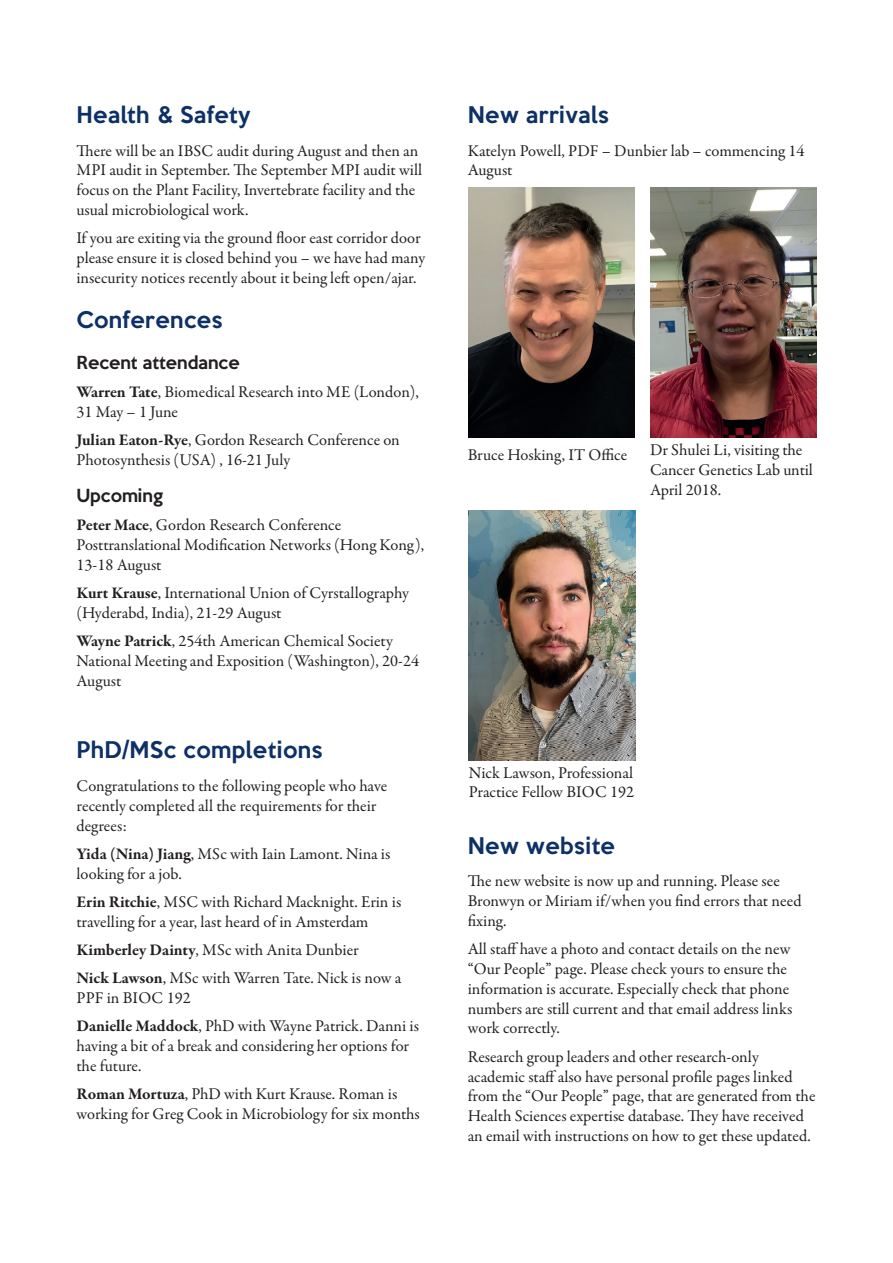
<style>
.page{position:relative;width:893px;height:1263px;background:#fff}
.page>*{position:absolute;margin:0;border:0;box-sizing:border-box;transform-origin:0 0}
.t1{font:500 21px "Keep Calm";letter-spacing:.02em;color:#0d3166}
.t2{font:16.5px/19.8px "Garamond Premr Pro";color:#231f20}
.t3{font:500 16.5px "Keep Calm";color:#231f20}
.s1{font-weight:700}
</style>
<div class="page">
<img style="left:468px;top:187px;width:167px;height:250px">
<img style="left:650px;top:187px;width:167px;height:250px">
<img style="left:469px;top:510px;width:166px;height:250px">
<p class="t1" style="left:77px;top:97px;width:176px">Health &amp; Safety</p>
<p class="t2" style="left:77px;top:141px;width:347px">There will be an IBSC audit during August and then an MPI audit in September. The September MPI audit will focus on the Plant Facility, Invertebrate facility and the usual microbiological work.</p>
<p class="t2" style="left:77px;top:229px;width:350px">If you are exiting via the ground floor east corridor door please ensure it is closed behind you – we have had many insecurity notices recently about it being left open/ajar.</p>
<p class="t1" style="left:77px;top:301px;width:147px">Conferences</p>
<p class="t3" style="left:77px;top:348px;width:165px">Recent attendance</p>
<p class="t2" style="left:77px;top:382px;width:344px"><span class="s1">Warren Tate</span>, Biomedical Research into ME (London),<br>31 May – 1 June</p>
<p class="t2" style="left:77px;top:430px;width:325px"><span class="s1">Julian Eaton-Rye</span>, Gordon Research Conference on<br>Photosynthesis (USA) , 16-21 July</p>
<p class="t3" style="left:77px;top:481px;width:88px">Upcoming</p>
<p class="t2" style="left:77px;top:515px;width:349px"><span class="s1">Peter Mace</span>, Gordon Research Conference<br>Posttranslational Modification Networks (Hong Kong),<br>13-18 August</p>
<p class="t2" style="left:77px;top:583px;width:334px"><span class="s1">Kurt Krause</span>, International Union of Cyrstallography (Hyderabd, India), 21-29 August</p>
<p class="t2" style="left:77px;top:631px;width:344px"><span class="s1">Wayne Patrick</span>, 254th American Chemical Society<br>National Meeting and Exposition (Washington), 20-24<br>August</p>
<p class="t1" style="left:77px;top:732px;width:247px">PhD/MSc completions</p>
<p class="t2" style="left:77px;top:776px;width:312px">Congratulations to the following people who have recently completed all the requirements for their degrees:</p>
<p class="t2" style="left:77px;top:844px;width:315px"><span class="s1">Yida (Nina) Jiang</span>, MSc with Iain Lamont. Nina is looking for a job.</p>
<p class="t2" style="left:77px;top:892px;width:326px"><span class="s1">Erin Ritchie</span>, MSC with Richard Macknight. Erin is travelling for a year, last heard of in Amsterdam</p>
<p class="t2" style="left:77px;top:936px;width:326px;line-height:28.3px"><span class="s1">Kimberley Dainty</span>, MSc with Anita Dunbier<br><span class="s1">Nick Lawson</span>, MSc with Warren Tate. Nick is now a</p>
<p class="t2" style="left:77px;top:984px;width:344px;line-height:28.3px">PPF in BIOC 192<br><span class="s1">Danielle Maddock</span>, PhD with Wayne Patrick. Danni is</p>
<p class="t2" style="left:77px;top:1036px;width:334px">having a bit of a break and considering her options for the future.</p>
<p class="t2" style="left:77px;top:1084px;width:345px"><span class="s1">Roman Mortuza</span>, PhD with Kurt Krause. Roman is working for Greg Cook in Microbiology for six months</p>
<p class="t1" style="left:468px;top:97px;width:143px">New arrivals</p>
<p class="t2" style="left:468px;top:141px;width:338px">Katelyn Powell, PDF – Dunbier lab – commencing 14<br>August</p>
<p class="t2" style="left:468px;top:445px;width:161px">Bruce Hosking, IT Office</p>
<p class="t2" style="left:650px;top:441px;width:164px">Dr Shulei Li, visiting the<br>Cancer Genetics Lab until<br>April 2018.</p>
<p class="t2" style="left:469px;top:763px;width:167px">Nick Lawson, Professional<br>Practice Fellow BIOC 192</p>
<p class="t1" style="left:468px;top:827px;width:149px">New website</p>
<p class="t2" style="left:468px;top:871px;width:335px">The new website is now up and running. Please see<br>Bronwyn or Miriam if/when you find errors that need fixing.</p>
<p class="t2" style="left:468px;top:939px;width:326px">All staff have a photo and contact details on the new “Our People” page. Please check yours to ensure the information is accurate. Especially check that phone numbers are still current and that email address links work correctly.</p>
<p class="t2" style="left:468px;top:1047px;width:349px">Research group leaders and other research-only academic staff also have personal profile pages linked from the “Our People” page, that are generated from the Health Sciences expertise database. They have received an email with instructions on how to get these updated.</p>
</div>
